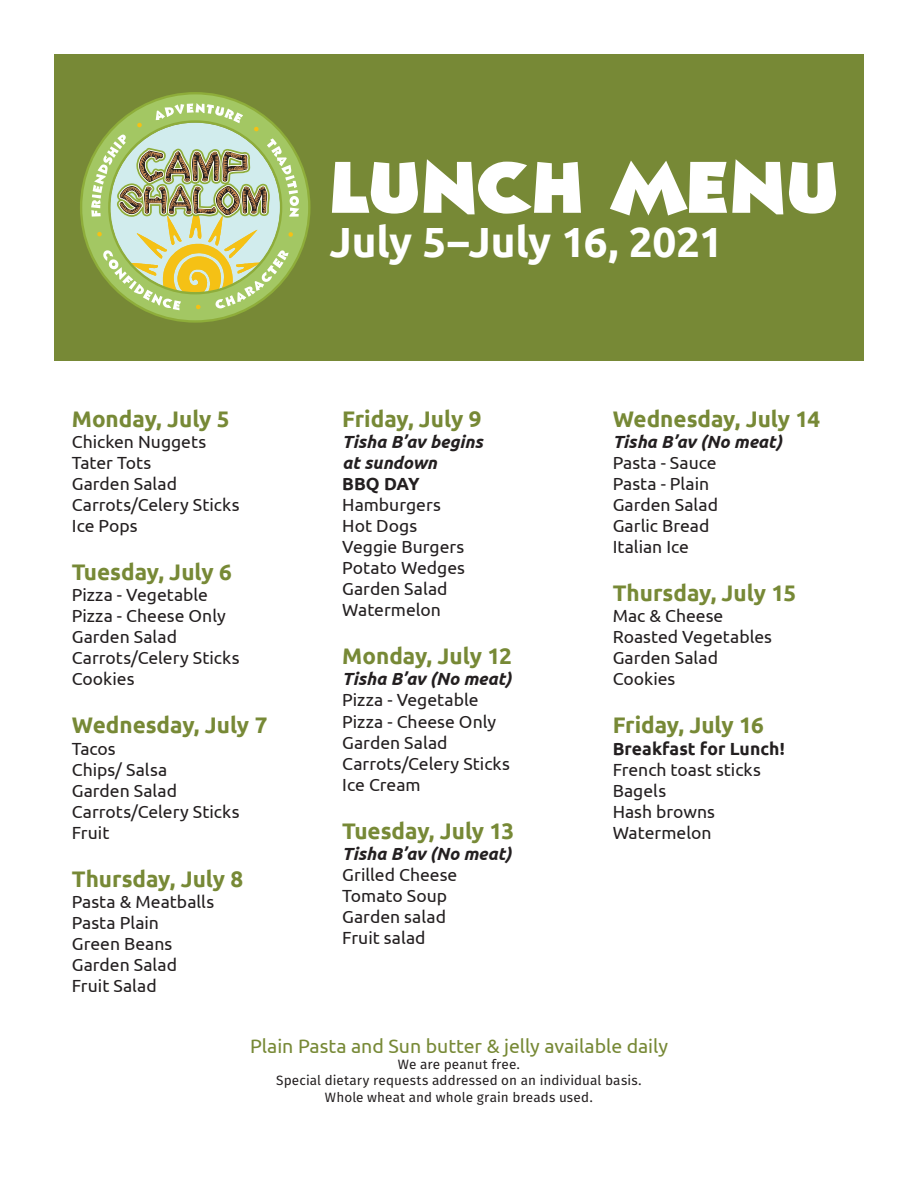
<style>
.page{position:relative;width:918px;height:1188px;background:#fff}
.page>*{position:absolute;margin:0;border:0;box-sizing:border-box;transform-origin:0 0}
.t1{font:67.5px "Mellow";letter-spacing:-.035em;color:#fff}
.t2{font:700 42.15px "Ubuntu";letter-spacing:-.005em;color:#fff}
.t3{font:700 22.5px "Ubuntu";color:#778936}
.t4{font:19.5px "Ubuntu";letter-spacing:-.005em;color:#778936}
.t5{font:17.55px/21px "Ubuntu";color:#231f20}
.t6{font:italic 700 17.55px/21px "Ubuntu";color:#231f20}
.t7{font:700 17.55px "Ubuntu";letter-spacing:.005em;color:#231f20}
.t8{font:13.5px/16.2px "Fira Sans OT";letter-spacing:.01em;color:#231f20;text-align:center}
</style>
<div class="page">
<div style="left:54px;top:54px;width:810px;height:307px;background:#778936"></div>
<svg style="left:80px;top:92px;width:231px;height:231px"></svg>
<svg style="left:91px;top:103px;width:208px;height:207px;background:#b3c384"></svg>
<p class="t3" style="left:72px;top:405px;width:159px">Monday, July 5</p>
<p class="t5" style="left:72px;top:431px;width:169px">Chicken Nuggets<br>Tater Tots<br>Garden Salad<br>Carrots/Celery Sticks<br>Ice Pops</p>
<p class="t3" style="left:72px;top:558px;width:162px">Tuesday, July 6</p>
<p class="t5" style="left:72px;top:584px;width:169px">Pizza - Vegetable<br>Pizza - Cheese Only<br>Garden Salad<br>Carrots/Celery Sticks<br>Cookies</p>
<p class="t3" style="left:72px;top:712px;width:197px">Wednesday, July 7</p>
<p class="t5" style="left:72px;top:737px;width:169px">Tacos<br>Chips/ Salsa<br>Garden Salad<br>Carrots/Celery Sticks<br>Fruit</p>
<p class="t3" style="left:72px;top:865px;width:173px">Thursday, July 8</p>
<p class="t5" style="left:72px;top:891px;width:144px">Pasta &amp; Meatballs<br>Pasta Plain<br>Green Beans<br>Garden Salad<br>Fruit Salad</p>
<h1 class="t1" style="left:329px;top:144px;width:512px">LUNCH MENU</h1>
<h2 class="t2" style="left:329px;top:216px;width:395px">July 5–July 16, 2021</h2>
<p class="t3" style="left:342px;top:405px;width:141px">Friday, July 9</p>
<p class="t6" style="left:342px;top:431px;width:142px">Tisha B’av begins at sundown</p>
<p class="t7" style="left:342px;top:473px;width:79px">BBQ DAY</p>
<p class="t5" style="left:342px;top:494px;width:124px">Hamburgers<br>Hot Dogs<br>Veggie Burgers<br>Potato Wedges<br>Garden Salad<br>Watermelon</p>
<p class="t3" style="left:342px;top:643px;width:171px">Monday, July 12</p>
<p class="t6" style="left:342px;top:668px;width:171px">Tisha B’av (No meat)</p>
<p class="t5" style="left:342px;top:689px;width:169px">Pizza - Vegetable<br>Pizza - Cheese Only<br>Garden Salad<br>Carrots/Celery Sticks<br>Ice Cream</p>
<p class="t3" style="left:342px;top:817px;width:173px">Tuesday, July 13</p>
<p class="t6" style="left:342px;top:843px;width:171px">Tisha B’av (No meat)</p>
<p class="t5" style="left:342px;top:864px;width:117px">Grilled Cheese<br>Tomato Soup<br>Garden salad<br>Fruit salad</p>
<p class="t3" style="left:613px;top:405px;width:209px">Wednesday, July 14</p>
<p class="t6" style="left:613px;top:431px;width:171px">Tisha B’av (No meat)</p>
<p class="t5" style="left:613px;top:452px;width:107px">Pasta - Sauce<br>Pasta - Plain<br>Garden Salad<br>Garlic Bread<br>Italian Ice</p>
<p class="t3" style="left:613px;top:580px;width:185px">Thursday, July 15</p>
<p class="t5" style="left:613px;top:605px;width:161px">Mac &amp; Cheese<br>Roasted Vegetables<br>Garden Salad<br>Cookies</p>
<p class="t3" style="left:613px;top:712px;width:153px">Friday, July 16</p>
<p class="t7" style="left:613px;top:738px;width:173px">Breakfast for Lunch!</p>
<p class="t5" style="left:613px;top:758px;width:150px">French toast sticks<br>Bagels<br>Hash browns<br>Watermelon</p>
<p class="t4" style="left:250px;top:1034px;width:420px">Plain Pasta and Sun butter &amp; jelly available daily</p>
<p class="t8" style="left:276px;top:1057px;width:367px">We are peanut free.<br>Special dietary requests addressed on an individual basis.<br>Whole wheat and whole grain breads used.</p>
</div>
